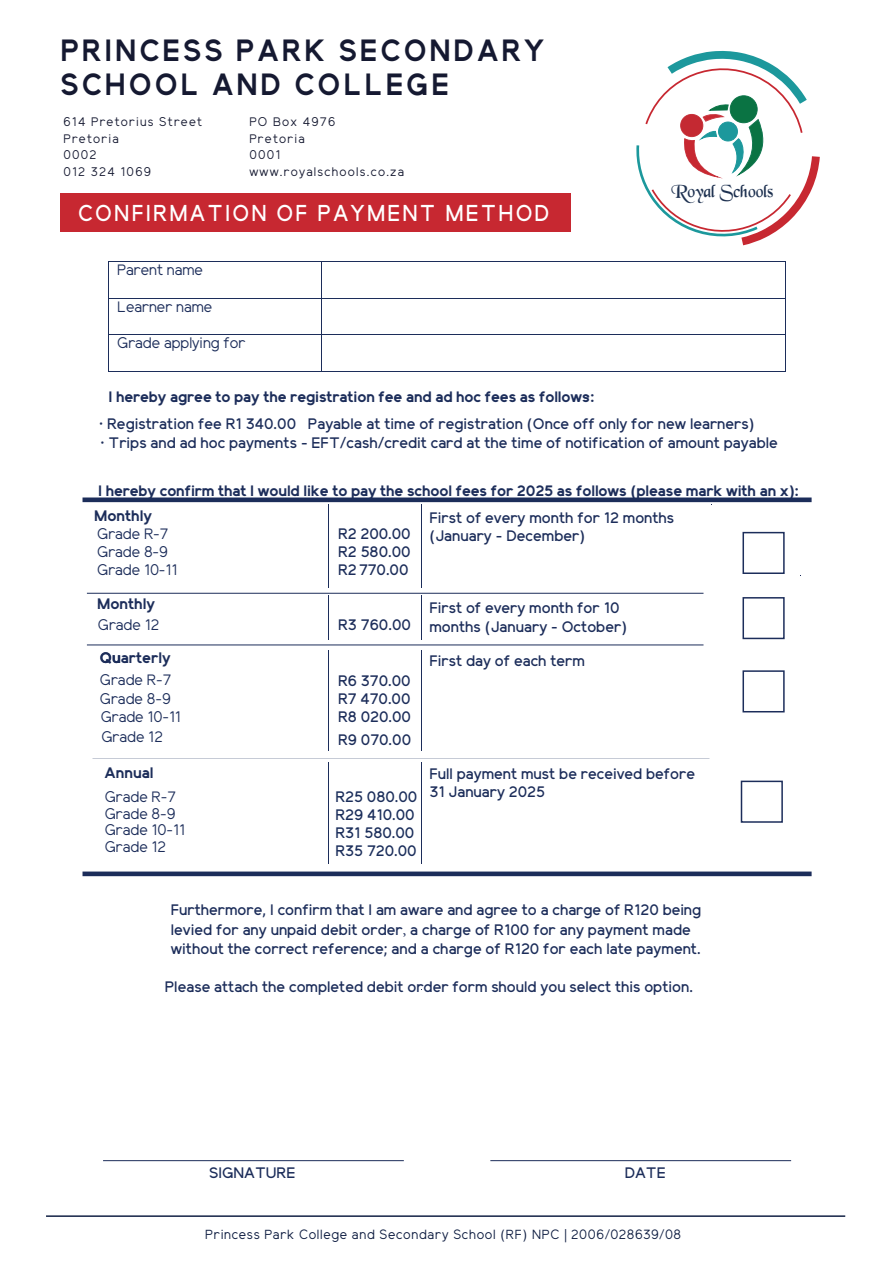
<style>
.page{position:relative;width:893px;height:1263px;background:#fff}
.page>*{position:absolute;margin:0;border:0;box-sizing:border-box;transform-origin:0 0}
.t1{font:700 30.6px/34.5px "Elliot Sans";letter-spacing:.1em;color:#151931;scale:.94 1}
.t2{font:500 22.8px "Elliot Sans";letter-spacing:.1em;color:#fff;scale:.94 1}
.t3{font:18.6px "Black Chancery";color:#1f3251;scale:.94 1}
.t4{font:500 15.15px/18.1px "Elliot Sans";color:#1c2d5a}
.t5{font:15.15px/16.6px "Elliot Sans";letter-spacing:-.005em;color:#1c2d5a}
.t6{font:500 15.15px/18.1px "Elliot Sans";color:#1b2e5b}
.t7{font:700 15.15px "Elliot Sans";letter-spacing:-.005em;color:#1c2d5a}
.t8{font:700 15px "Elliot Sans";letter-spacing:-.01em;color:#1c2d5a}
.t9{font:700 15px "Elliot Sans";letter-spacing:-.01em;color:#1c2d5a}
.t10{font:13.2px "Elliot Sans";letter-spacing:.05em;color:#0e1d41}
.t11{font:12.45px/16.6px "Elliot Sans";letter-spacing:.1em;color:#151931}
.s1{font-weight:400;font-size:15.15px}
.s2{font-weight:400}
.s3{font-style:inherit}
.s4{font-family:"Minion Pro";font-weight:400}
.s5{font-family:"Myriad Pro"}
</style>
<div class="page">
<svg style="left:636px;top:51px;width:184px;height:194px"></svg>
<div style="left:681px;top:114px;width:22px;height:23px;background:#c42932;border-radius:50%"></div>
<div style="left:730px;top:96px;width:27px;height:27px;background:#0a7343;border-radius:50%"></div>
<div style="left:61px;top:193px;width:510px;height:38px;background:#c72831"></div>
<div style="left:741px;top:781px;width:42px;height:42px;border:2px solid #1c2d5a"></div>
<hr style="left:46px;top:1215px;width:799px;height:2px;background:#0e1d41">
<hr style="left:103px;top:1160px;width:301px;height:1px;background:#1c2d5a">
<hr style="left:490px;top:1160px;width:301px;height:1px;background:#1c2d5a">
<hr style="left:109px;top:261px;width:212px;height:1px;background:#1c2d5a">
<hr style="left:322px;top:261px;width:463px;height:1px;background:#1c2d5a">
<hr style="left:109px;top:262px;width:1px;height:36px;background:#1c2d5a">
<hr style="left:321px;top:262px;width:1px;height:36px;background:#1c2d5a">
<hr style="left:785px;top:262px;width:1px;height:36px;background:#1c2d5a">
<hr style="left:109px;top:298px;width:212px;height:1px;background:#1c2d5a">
<hr style="left:322px;top:298px;width:463px;height:1px;background:#1c2d5a">
<hr style="left:109px;top:299px;width:1px;height:36px;background:#1c2d5a">
<hr style="left:321px;top:299px;width:1px;height:36px;background:#1c2d5a">
<hr style="left:785px;top:299px;width:1px;height:36px;background:#1c2d5a">
<hr style="left:109px;top:335px;width:212px;height:1px;background:#1c2d5a">
<hr style="left:322px;top:335px;width:463px;height:1px;background:#1c2d5a">
<hr style="left:109px;top:335px;width:1px;height:36px;background:#1c2d5a">
<hr style="left:109px;top:371px;width:212px;height:1px;background:#1c2d5a">
<hr style="left:321px;top:335px;width:1px;height:36px;background:#1c2d5a">
<hr style="left:322px;top:371px;width:463px;height:1px;background:#1c2d5a">
<hr style="left:785px;top:335px;width:1px;height:36px;background:#1c2d5a">
<hr style="left:83px;top:498px;width:728px;height:4px;background:#1c2d5a">
<hr style="left:83px;top:872px;width:728px;height:4px;background:#1c2d5a">
<hr style="left:328px;top:505px;width:1px;height:83px;background:#1c2d5a">
<hr style="left:421px;top:505px;width:1px;height:83px;background:#1c2d5a">
<hr style="left:328px;top:596px;width:1px;height:44px;background:#1c2d5a">
<hr style="left:421px;top:596px;width:1px;height:44px;background:#1c2d5a">
<hr style="left:328px;top:762px;width:1px;height:102px;background:#1c2d5a">
<div style="left:742px;top:532px;width:43px;height:42px;border:2px solid #1c2d5a"></div>
<hr style="left:87px;top:593px;width:616px;height:1px;background:#1c2d5a">
<div style="left:742px;top:597px;width:43px;height:42px;border:2px solid #1c2d5a"></div>
<div style="left:742px;top:670px;width:43px;height:42px;border:2px solid #1c2d5a"></div>
<hr style="left:87px;top:645px;width:616px;height:1px;background:#1c2d5a">
<hr style="left:421px;top:651px;width:1px;height:100px;background:#1c2d5a">
<hr style="left:328px;top:651px;width:1px;height:100px;background:#1c2d5a">
<hr style="left:421px;top:762px;width:1px;height:102px;background:#1c2d5a">
<h1 class="t1" style="left:61px;top:37px;width:516px">PRINCESS PARK SECONDARY<br>SCHOOL AND COLLEGE</h1>
<p class="t11" style="left:63px;top:115px;width:140px">614 Pretorius Street<br>Pretoria<br>0002<br>012 324 1069</p>
<p class="t11" style="left:249px;top:115px;width:156px">PO Box 4976<br>Pretoria<br>0001 www.royalschools.co.za</p>
<h2 class="t2" style="left:78px;top:203px;width:503px">CONFIRMATION OF PAYMENT METHOD</h2>
<p class="t5" style="left:117px;top:263px;width:87px">Parent name</p>
<p class="t5" style="left:117px;top:300px;width:96px">Learner name</p>
<p class="t5" style="left:117px;top:336px;width:130px">Grade applying for</p>
<p class="t3" style="left:672px;top:182px;width:110px">Royal Schools</p>
<p class="t9" style="left:108px;top:391px;width:487px">I hereby agree to pay the registration fee and ad hoc fees as follows<span class="s1">•</span>:</p>
<p class="t4" style="left:99px;top:417px;width:657px"><span class="s2">•</span> Registration fee R1 340.00 Payable at time of registration (Once off only for new learners)</p>
<p class="t4" style="left:100px;top:435px;width:679px"><span class="s2">•</span> Trips and ad hoc payments - EFT/cash/credit card at the time of notification of amount payable</p>
<p class="t8" style="left:98px;top:485px;width:702px">I hereby confirm that I would like to pay the school fees for 202<span class="s3">5</span> as follows (please mark with an x):</p>
<p class="t7" style="left:94px;top:509px;width:59px">Monthly</p>
<p class="t5" style="left:97px;top:527px;width:82px;line-height:18px">Grade R-7<br>Grade 8-9<br>Grade 10-11</p>
<p class="t7" style="left:97px;top:597px;width:59px">Monthly</p>
<p class="t5" style="left:98px;top:618px;width:63px">Grade 12</p>
<p class="t7" style="left:100px;top:651px;width:72px">Quarterly</p>
<p class="t4" style="left:429px;top:510px;width:246px">First of every month for 12 months (January - December)</p>
<p class="t4" style="left:338px;top:527px;width:74px">R2 200.00</p>
<p class="t4" style="left:338px;top:545px;width:74px">R2 580.00</p>
<p class="t4" style="left:338px;top:563px;width:72px">R2770.00</p>
<p class="t4" style="left:429px;top:601px;width:199px">First of every month for 10 months (January - October)</p>
<p class="t4" style="left:429px;top:653px;width:157px">First day of each term</p>
<p class="t4" style="left:338px;top:617px;width:74px">R3 760.00</p>
<p class="t7" style="left:100px;top:651px;width:22px">Qu</p>
<p class="t5" style="left:100px;top:672px;width:83px;line-height:18.8px">Grade R-7<br>Grade 8-9<br>Grade 10-11</p>
<p class="t4" style="left:338px;top:674px;width:74px;text-align:justify">R6 370.00<br>R7 470.00<br>R8 020.00</p>
<p class="t5" style="left:101px;top:730px;width:63px">Grade 12</p>
<p class="t7" style="left:105px;top:766px;width:50px">Annual</p>
<p class="t5" style="left:105px;top:790px;width:82px">Grade R-7<br>Grade 8-9<br>Grade 10-11<br>Grade 12</p>
<p class="t4" style="left:338px;top:733px;width:74px">R9 070.00</p>
<p class="t6" style="left:335px;top:789px;width:84px">R25 080.00<br>R29 410.00<br>R31 580.00<br>R35 720.00</p>
<p class="t4" style="left:429px;top:767px;width:267px">Full payment must be received before<br>31 January 2025</p>
<p class="t4" style="left:171px;top:902px;width:532px;line-height:19.5px">Furthermore, I confirm that I am aware and agree to a charge of R120 being levied for any unpaid debit order<span class="s4">,</span> a charge of R100 for any payment made without the correct reference; and a charge of R120 for each late payment.</p>
<p class="t4" style="left:165px;top:979px;width:529px">Please attach the completed debit order form should you select this option.</p>
<p class="t4" style="left:209px;top:1166px;width:88px">SIGNATURE</p>
<p class="t4" style="left:625px;top:1166px;width:43px">DATE</p>
<p class="t10" style="left:205px;top:1228px;width:477px">Princess Park College and Secondary School (RF) NPC <span class="s5">|</span> 2006/028639/08</p>
</div>
